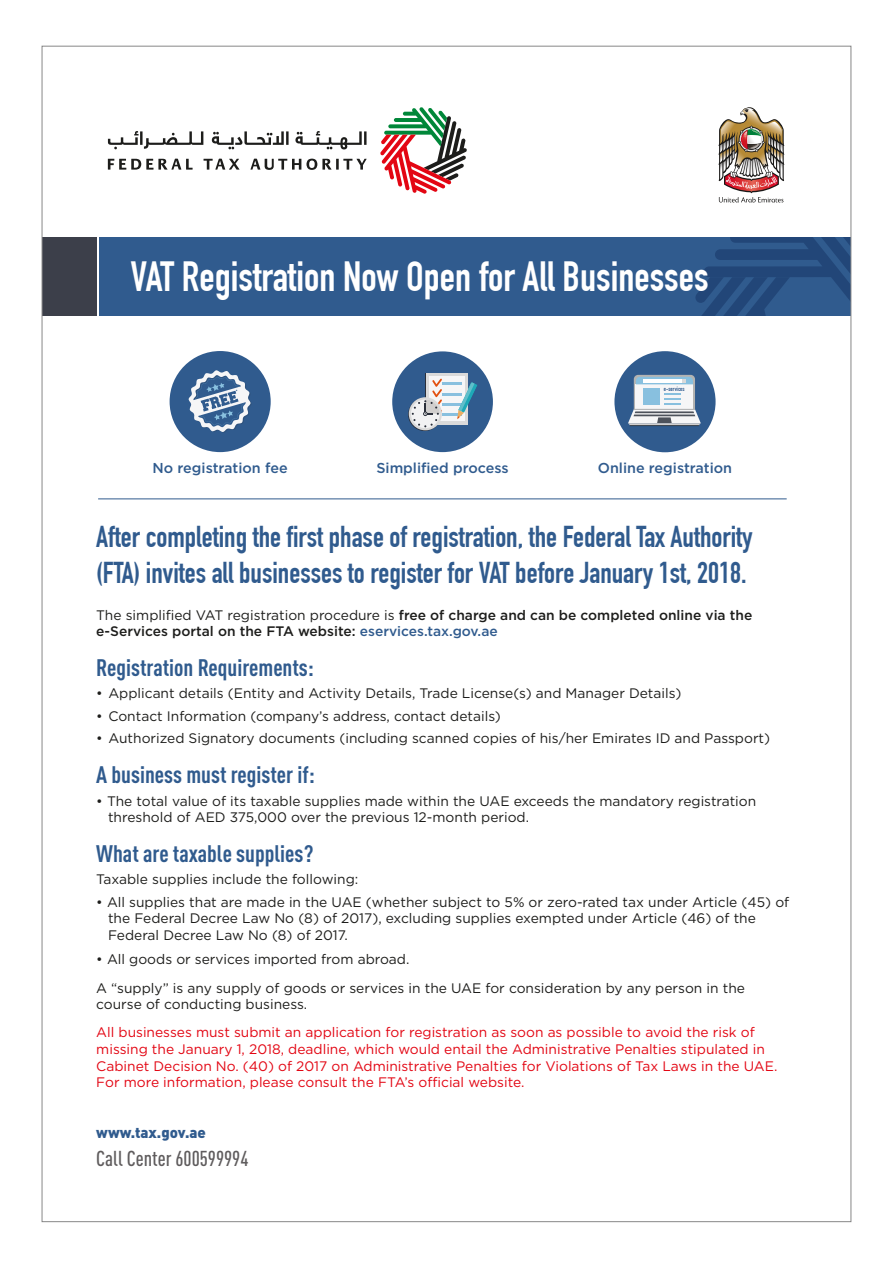
<style>
.page{position:relative;width:893px;height:1263px;background:#fff}
.page>*{position:absolute;margin:0;border:0;box-sizing:border-box;transform-origin:0 0}
.t1{font:700 41.25px "DIN Condensed";color:#fff}
.t2{font:700 29.55px/35.4px "DIN Condensed";color:#305b8e}
.t3{font:700 condensed 23.55px "DIN Pro";color:#305b8e}
.t4{font:500 condensed 21.3px "DIN Pro";color:#5f5c5d}
.t5{font:900 15px "DIN Pro";color:#305b8e}
.t6{font:500 14.4px "Gotham";color:#305b8e}
.t7{font:13.8px/16.5px "Gotham";color:#1d1d1b}
.t8{font:13.8px/16.5px "Gotham";color:#e30613}
.t9{font:500 13.8px/16.5px "Gotham";color:#1d1d1b}
.t10{font:700 6.15px "DIN Condensed";color:#305b8e}
.s1{font-weight:400}
.s2{color:#305b8e}
</style>
<div class="page">
<div style="left:100px;top:237px;width:751px;height:78px;background:#305b8e"></div>
<div style="left:42px;top:237px;width:54px;height:78px;background:#3c3f4a"></div>
<svg style="left:695px;top:237px;width:154px;height:78px"></svg>
<img style="left:718px;top:107px;width:66px;height:95px">
<svg style="left:108px;top:159px;width:259px;height:11px"></svg>
<svg style="left:108px;top:131px;width:259px;height:18px"></svg>
<svg style="left:380px;top:107px;width:87px;height:87px"></svg>
<div style="left:392px;top:351px;width:101px;height:101px;background:#305b8e;border-radius:50%"></div>
<svg style="left:408px;top:398px;width:33px;height:33px"></svg>
<div style="left:426px;top:373px;width:41px;height:51px;background:#dadada"></div>
<div style="left:429px;top:376px;width:35px;height:45px;background:#f6f6f7"></div>
<div style="left:409px;top:397px;width:33px;height:33px;background:#dadada;border-radius:50%"></div>
<svg style="left:411px;top:379px;width:66px;height:49px"></svg>
<div style="left:614px;top:351px;width:102px;height:101px;background:#305b8e;border-radius:50%"></div>
<svg style="left:628px;top:375px;width:73px;height:50px;background:#b3c3d1"></svg>
<hr style="left:634px;top:409px;width:61px;height:1px;background:#b3b3b2">
<hr style="left:630px;top:425px;width:69px;height:1px;background:#1d1d1b">
<div style="left:170px;top:351px;width:101px;height:101px;background:#305b8e;border-radius:50%"></div>
<svg style="left:189px;top:370px;width:62px;height:63px"></svg>
<hr style="left:98px;top:499px;width:689px;height:1px;background:#305b8e">
<h1 class="t1" style="left:131px;top:252px;width:579px">VAT Registration Now Open for All Businesses</h1>
<p class="t6" style="left:153px;top:459px;width:137px">No registration fee</p>
<p class="t10" style="left:664px;top:385px;width:22px">e-services</p>
<p class="t6" style="left:376px;top:459px;width:134px">Simplified process</p>
<p class="t6" style="left:598px;top:459px;width:136px">Online registration</p>
<h2 class="t2" style="left:96px;top:519px;width:658px">After completing the first phase of registration, the Federal Tax Authority (FTA) invites all businesses to register for VAT before January 1st, 2018.</h2>
<p class="t9" style="left:96px;top:606px;width:658px"><span class="s1">The simplified VAT registration procedure is</span> free of charge and can be completed online via the e-Services portal on the FTA website: <span class="s2">eservices.tax.gov.ae</span></p>
<h3 class="t3" style="left:96px;top:650px;width:219px">Registration Requirements:</h3>
<p class="t7" style="left:96px;top:685px;width:587px">• Applicant details (Entity and Activity Details, Trade License(s) and Manager Details)</p>
<p class="t7" style="left:96px;top:707px;width:406px">• Contact Information (company’s address, contact details)</p>
<p class="t7" style="left:96px;top:730px;width:675px">• Authorized Signatory documents (including scanned copies of his/her Emirates ID and Passport)</p>
<h3 class="t3" style="left:96px;top:757px;width:220px">A business must register if:</h3>
<p class="t7" style="left:108px;top:792px;width:650px;text-indent:-12px">• The total value of its taxable supplies made within the UAE exceeds the mandatory registration threshold of AED 375,000 over the previous 12-month period.</p>
<h3 class="t3" style="left:96px;top:836px;width:219px">What are taxable supplies?</h3>
<p class="t7" style="left:96px;top:871px;width:264px">Taxable supplies include the following:</p>
<p class="t7" style="left:108px;top:893px;width:683px;text-indent:-12px">• All supplies that are made in the UAE (whether subject to 5% or zero-rated tax under Article (45) of the Federal Decree Law No (8) of 2017), excluding supplies exempted under Article (46) of the<br>Federal Decree Law No (8) of 2017.</p>
<p class="t7" style="left:96px;top:945px;width:650px;line-height:28.3px">• All goods or services imported from abroad.<br>A “supply” is any supply of goods or services in the UAE for consideration by any person in the</p>
<p class="t7" style="left:96px;top:996px;width:213px">course of conducting business.</p>
<p class="t8" style="left:96px;top:1024px;width:683px">All businesses must submit an application for registration as soon as possible to avoid the risk of missing the January 1, 2018, deadline, which would entail the Administrative Penalties stipulated in Cabinet Decision No. (40) of 2017 on Administrative Penalties for Violations of Tax Laws in the UAE.<br>For more information, please consult the FTA’s official website.</p>
<p class="t5" style="left:96px;top:1119px;width:111px">www.tax.gov.ae</p>
<h3 class="t4" style="left:96px;top:1143px;width:154px">Call Center 600599994</h3>
</div>
